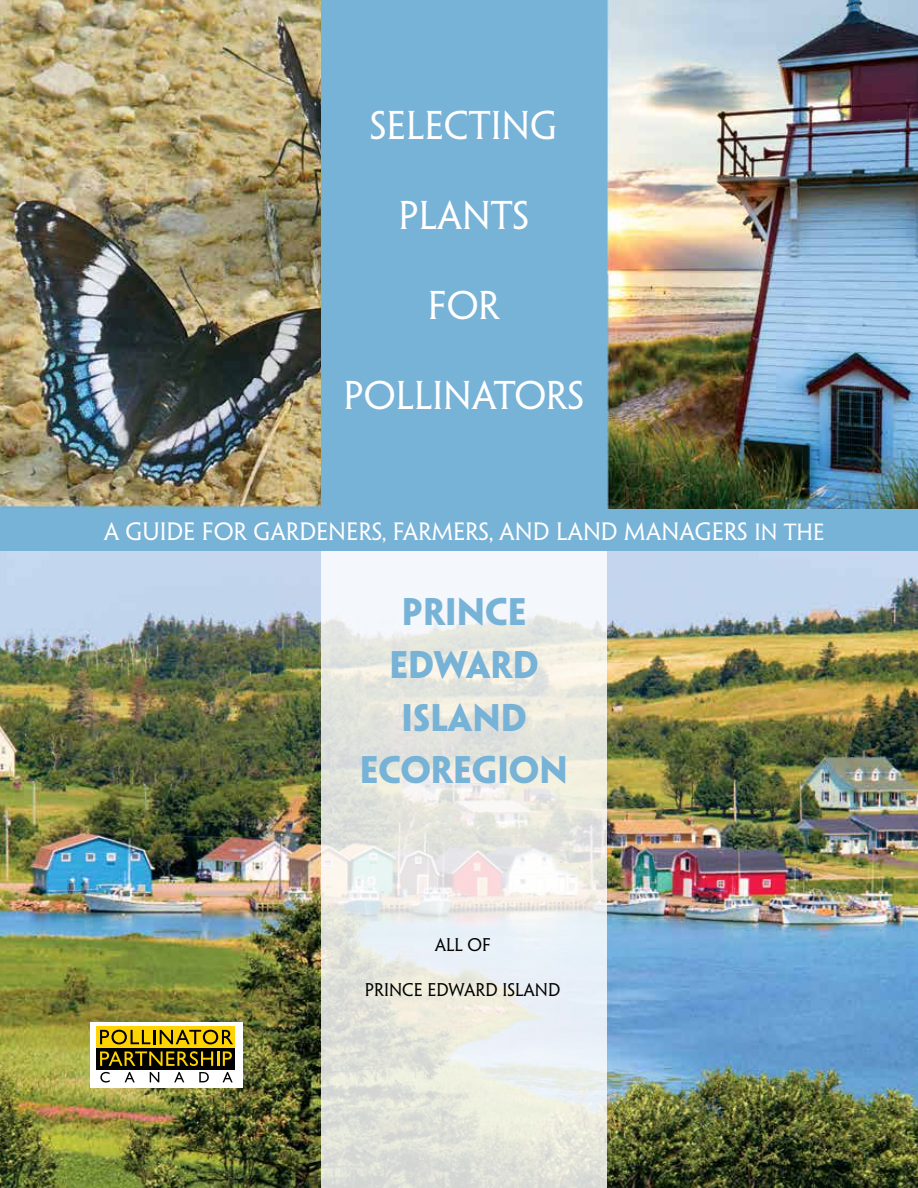
<style>
.page{position:relative;width:918px;height:1188px;background:#fff}
.page>*{position:absolute;margin:0;border:0;box-sizing:border-box;transform-origin:0 0}
.t1{font:36px "Penumbra MM 365 500";color:#fff}
.t2{font:34.5px/52.5px "Penumbra MM 725 0";color:#77b2d7;text-align:center}
.t3{font:22.5px "Penumbra MM 365 500";color:#fff}
.t4{font:16.5px "Penumbra MM 365 500";color:#000}
.s1{font-size:21px}
</style>
<div class="page">
<img style="left:0;top:0;width:918px;height:1188px">
<div style="left:321px;top:0;width:285px;height:511px;background:#77b2d7"></div>
<div style="left:90px;top:1022px;width:153px;height:66px;background:#fff"></div>
<div style="left:96px;top:1026px;width:139px;height:22px;background:#ffd400"></div>
<div style="left:96px;top:1048px;width:139px;height:22px;background:#000"></div>
<svg style="left:100px;top:1030px;width:133px;height:14px"></svg>
<svg style="left:100px;top:1051px;width:132px;height:15px"></svg>
<svg style="left:100px;top:1072px;width:10px;height:11px"></svg>
<svg style="left:125px;top:1072px;width:10px;height:10px"></svg>
<svg style="left:150px;top:1072px;width:9px;height:10px"></svg>
<svg style="left:174px;top:1072px;width:10px;height:10px"></svg>
<svg style="left:199px;top:1072px;width:10px;height:10px"></svg>
<svg style="left:223px;top:1072px;width:10px;height:10px"></svg>
<svg style="left:321px;top:550px;width:285px;height:638px"></svg>
<div style="left:0;top:509px;width:918px;height:41px;background:#77b2d7"></div>
<h1 class="t1" style="left:370px;top:104px;width:189px">SELECTING</h1>
<h1 class="t1" style="left:399px;top:194px;width:132px">PLANTS</h1>
<h1 class="t1" style="left:428px;top:284px;width:73px">FOR</h1>
<h1 class="t1" style="left:344px;top:374px;width:242px">POLLINATORS</h1>
<p class="t3" style="left:104px;top:519px;width:722px">A GUIDE FOR GARDENERS, FARMERS, AND LAND MANAGERS <span class="s1">IN THE</span></p>
<h2 class="t2" style="left:360px;top:586px;width:209px">PRINCE<br>EDWARD<br>ISLAND<br>ECOREGION</h2>
<p class="t4" style="left:435px;top:936px;width:58px">ALL OF</p>
<p class="t4" style="left:365px;top:981px;width:197px">PRINCE EDWARD ISLAND</p>
</div>
